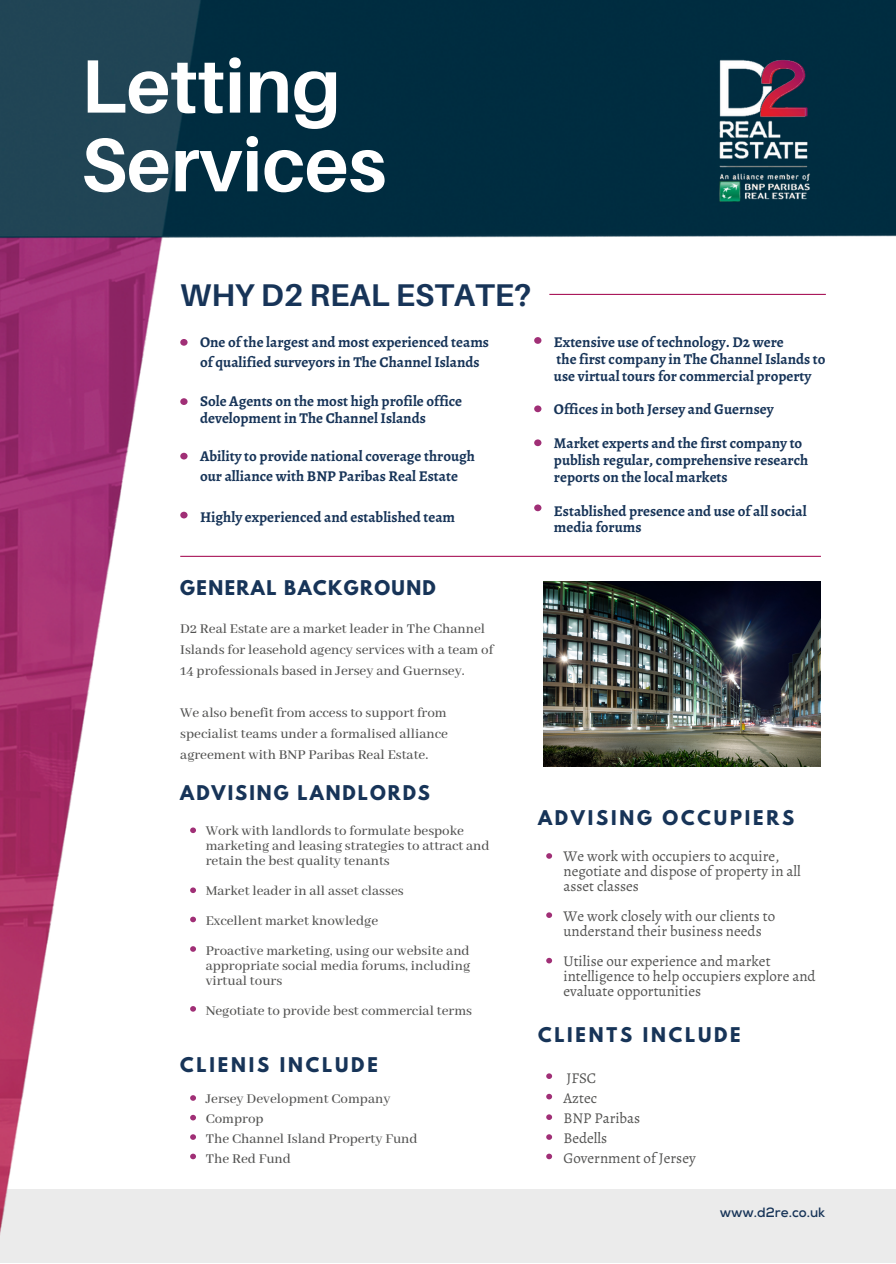
<style>
.page{position:relative;width:896px;height:1264px;background:#fff}
.page>*{position:absolute;margin:0;border:0;box-sizing:border-box;transform-origin:0 0}
.t1{font:700 75.6px/78.6px "Aileron";color:#fff}
.t2{font:700 31.5px "Aileron";color:#173458}
.t3{font:700 18px "League Spartan";letter-spacing:.155em;color:#173458}
.t4{font:700 18px "League Spartan";letter-spacing:.08em;color:#173458}
.t5{font:700 18px "League Spartan";letter-spacing:.11em;color:#173458}
.t6{font:500 15px/21px "Abhaya Libre";color:#525251}
.t7{font:700 15px/16.8px "Alegreya";color:#173458}
.t8{font:15px/15px "Alegreya";color:#525251}
.t9{font:700 13.5px "Nexa";color:#173458}
</style>
<div class="page">
<div style="left:0;top:1188px;width:896px;height:74px;background:#ebebeb"></div>
<img style="left:0;top:0;width:895px;height:1235px">
<hr style="left:549px;top:294px;width:277px;height:1px;background:#a9175a">
<hr style="left:180px;top:556px;width:641px;height:1px;background:#a9175a">
<img style="left:698px;top:46px;width:128px;height:177px">
<img style="left:759px;top:59px;width:52px;height:61px">
<img style="left:543px;top:581px;width:277px;height:185px">
<div style="left:172px;top:334px;width:24px;height:190px;background:#fff"></div>
<svg style="left:180px;top:339px;width:8px;height:7px"></svg>
<svg style="left:180px;top:398px;width:8px;height:7px"></svg>
<svg style="left:180px;top:453px;width:8px;height:6px"></svg>
<svg style="left:180px;top:511px;width:8px;height:8px"></svg>
<div style="left:525px;top:334px;width:25px;height:190px;background:#fff"></div>
<svg style="left:534px;top:337px;width:8px;height:7px"></svg>
<svg style="left:534px;top:405px;width:8px;height:7px"></svg>
<svg style="left:534px;top:439px;width:8px;height:7px"></svg>
<svg style="left:534px;top:504px;width:8px;height:8px"></svg>
<div style="left:178px;top:820px;width:24px;height:200px;background:#fff"></div>
<svg style="left:190px;top:827px;width:6px;height:6px"></svg>
<svg style="left:190px;top:887px;width:6px;height:6px"></svg>
<svg style="left:190px;top:916px;width:6px;height:7px"></svg>
<svg style="left:190px;top:946px;width:6px;height:6px"></svg>
<svg style="left:190px;top:1006px;width:6px;height:6px"></svg>
<div style="left:535px;top:845px;width:25px;height:150px;background:#fff"></div>
<svg style="left:546px;top:853px;width:7px;height:5px"></svg>
<svg style="left:546px;top:912px;width:7px;height:6px"></svg>
<svg style="left:546px;top:957px;width:7px;height:6px"></svg>
<div style="left:181px;top:1086px;width:21px;height:78px;background:#fff"></div>
<svg style="left:190px;top:1095px;width:6px;height:5px"></svg>
<svg style="left:190px;top:1114px;width:6px;height:6px"></svg>
<svg style="left:190px;top:1134px;width:6px;height:6px"></svg>
<svg style="left:190px;top:1153px;width:6px;height:7px"></svg>
<div style="left:534px;top:1058px;width:25px;height:117px;background:#fff"></div>
<svg style="left:546px;top:1073px;width:7px;height:6px"></svg>
<svg style="left:546px;top:1093px;width:7px;height:6px"></svg>
<svg style="left:546px;top:1114px;width:7px;height:5px"></svg>
<svg style="left:546px;top:1134px;width:7px;height:5px"></svg>
<svg style="left:546px;top:1153px;width:7px;height:6px"></svg>
<h1 class="t1" style="left:81px;top:45px;width:307px">Letting<br>Services</h1>
<h2 class="t2" style="left:180px;top:276px;width:353px">WHY D2 REAL ESTATE?</h2>
<p class="t7" style="left:200px;top:331px;width:290px;line-height:20.2px">One of the largest and most experienced teams of qualified surveyors in The Channel Islands</p>
<p class="t7" style="left:200px;top:392px;width:264px">Sole Agents on the most high profile office development in The Channel Islands</p>
<p class="t7" style="left:200px;top:446px;width:276px;line-height:20.2px">Ability to provide national coverage through our alliance with BNP Paribas Real Estate</p>
<p class="t7" style="left:200px;top:508px;width:257px">Highly experienced and established team</p>
<p class="t4" style="left:180px;top:579px;width:257px">GENERAL BACKGROUND</p>
<p class="t6" style="left:180px;top:619px;width:314px">D2 Real Estate are a market leader in The Channel<br>Islands for leasehold agency services with a team of<br>14 professionals based in Jersey and Guernsey.</p>
<p class="t6" style="left:180px;top:703px;width:269px;text-align:justify">We also benefit from access to support from specialist teams under a formalised alliance agreement with BNP Paribas Real Estate.</p>
<p class="t5" style="left:180px;top:784px;width:251px">ADVISING LANDLORDS</p>
<p class="t7" style="left:554px;top:333px;width:273px">Extensive use of technology. D2 were<br>the first company in The Channel Islands to use virtual tours for commercial property</p>
<p class="t7" style="left:554px;top:401px;width:221px">Offices in both Jersey and Guernsey</p>
<p class="t7" style="left:554px;top:434px;width:256px">Market experts and the first company to publish regular, comprehensive research reports on the local markets</p>
<p class="t7" style="left:554px;top:502px;width:254px">Established presence and use of all social media forums</p>
<p class="t6" style="left:206px;top:824px;width:285px;line-height:15px">Work with landlords to formulate bespoke marketing and leasing strategies to attract and retain the best quality tenants</p>
<p class="t6" style="left:206px;top:876px;width:265px;line-height:30px">Market leader in all asset classes<br>Excellent market knowledge<br>Proactive marketing, using our website and</p>
<p class="t6" style="left:206px;top:958px;width:266px;line-height:15px">appropriate social media forums, including virtual tours</p>
<p class="t6" style="left:206px;top:1000px;width:268px">Negotiate to provide best commercial terms</p>
<p class="t3" style="left:180px;top:1055px;width:199px">CLIENIS INCLUDE</p>
<p class="t6" style="left:206px;top:1089px;width:213px;line-height:20px">Jersey Development Company<br>Comprop<br>The Channel Island Property Fund<br>The Red Fund</p>
<p class="t3" style="left:538px;top:808px;width:258px">ADVISING OCCUPIERS</p>
<p class="t8" style="left:563px;top:848px;width:239px">We work with occupiers to acquire, negotiate and dispose of property in all asset classes</p>
<p class="t8" style="left:563px;top:908px;width:213px">We work closely with our clients to understand their business needs</p>
<p class="t8" style="left:563px;top:953px;width:254px">Utilise our experience and market intelligence to help occupiers explore and evaluate opportunities</p>
<p class="t3" style="left:538px;top:1025px;width:204px">CLIENTS INCLUDE</p>
<p class="t8" style="left:563px;top:1067px;width:134px;line-height:20px">JFSC<br>Aztec<br>BNP Paribas<br>Bedells<br>Government of Jersey</p>
<p class="t9" style="left:719px;top:1204px;width:107px">www.d2re.co.uk</p>
</div>
